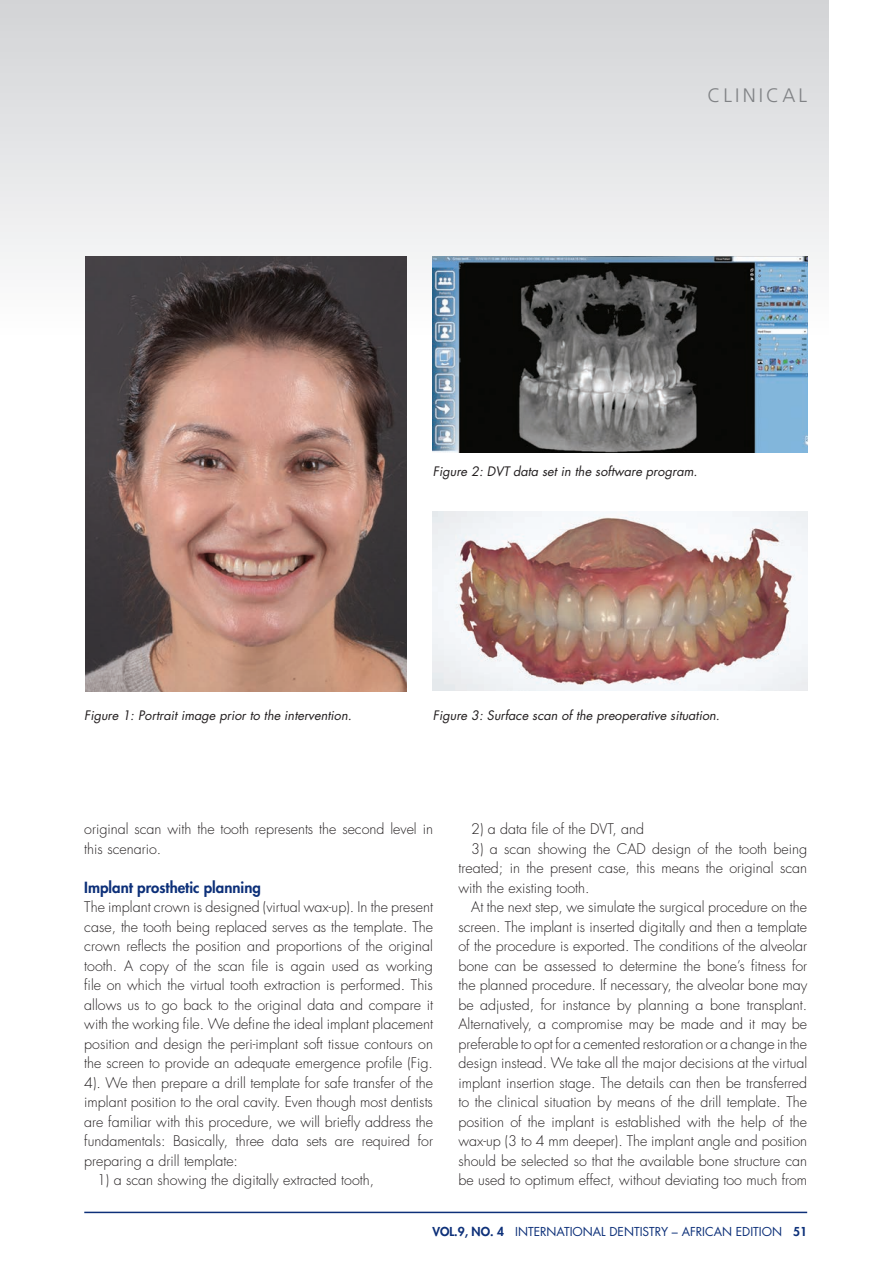
<style>
.page{position:relative;width:893px;height:1263px;background:#fff}
.page>*{position:absolute;margin:0;border:0;box-sizing:border-box;transform-origin:0 0}
.t1{font:300 19.5px "Frutiger";letter-spacing:.16em;color:#808285}
.t2{font:800 15px "Futura";color:#0d3079}
.t3{font:300 14.25px/19.5px "Futura";color:#231f20;text-align:justify}
.DM_Caption{font:italic 12.75px "Futura";color:#231f20}
.t4{font:12px "Futura";color:#0d3079}
.s1{font-weight:800}
</style>
<div class="page">
<div style="left:0;top:0;width:828px;height:338px;background:linear-gradient(to bottom,#d4d5d7,#f9fafb)"></div>
<hr style="left:84px;top:1212px;width:723px;height:1px;background:#0d3079">
<img style="left:85px;top:256px;width:321px;height:435px">
<img style="left:433px;top:256px;width:374px;height:197px">
<img style="left:433px;top:512px;width:374px;height:179px">
<p class="t1" style="left:707px;top:84px;width:101px">CLINICAL</p>
<p class="DM_Caption" style="left:433px;top:462px;width:266px">Figure 2: DVT data set in the software program.</p>
<p class="DM_Caption" style="left:84px;top:706px;width:269px">Figure 1: Portrait image prior to the intervention.</p>
<p class="DM_Caption" style="left:433px;top:706px;width:288px">Figure 3: Surface scan of the preoperative situation.</p>
<p class="t3" style="left:84px;top:819px;width:350px">original scan with the tooth represents the second level in this scenario.</p>
<p class="t2" style="left:84px;top:877px;width:178px">Implant prosthetic planning</p>
<p class="t3" style="left:84px;top:897px;width:350px">The implant crown is designed (virtual wax-up). In the present case, the tooth being replaced serves as the template. The crown reflects the position and proportions of the original tooth. A copy of the scan file is again used as working file on which the virtual tooth extraction is performed. This allows us to go back to the original data and compare it with the working file. We define the ideal implant placement position and design the peri-implant soft tissue contours on the screen to provide an adequate emergence profile (Fig.<br>4). We then prepare a drill template for safe transfer of the implant position to the oral cavity. Even though most dentists are familiar with this procedure, we will briefly address the fundamentals: Basically, three data sets are required for preparing a drill template:</p>
<p class="t3" style="left:97px;top:1170px;width:279px">1) a scan showing the digitally extracted tooth,</p>
<p class="t3" style="left:471px;top:819px;width:174px">2) a data file of the DVT, and</p>
<p class="t3" style="left:458px;top:839px;width:350px;text-indent:13px">3) a scan showing the CAD design of the tooth being treated; in the present case, this means the original scan with the existing tooth.</p>
<p class="t3" style="left:458px;top:897px;width:350px;text-indent:13px">At the next step, we simulate the surgical procedure on the screen. The implant is inserted digitally and then a template of the procedure is exported. The conditions of the alveolar bone can be assessed to determine the bone’s fitness for the planned procedure. If necessary, the alveolar bone may be adjusted, for instance by planning a bone transplant.<br>Alternatively, a compromise may be made and it may be preferable to opt for a cemented restoration or a change in the design instead. We take all the major decisions at the virtual implant insertion stage. The details can then be transferred to the clinical situation by means of the drill template. The position of the implant is established with the help of the wax-up (3 to 4 mm deeper). The implant angle and position should be selected so that the available bone structure can be used to optimum effect, without deviating too much from</p>
<p class="t4" style="left:432px;top:1223px;width:376px"><span class="s1">VOL.9, NO. 4</span> INTERNATIONAL DENTISTRY – AFRICAN EDITION <span class="s1">51</span></p>
</div>
